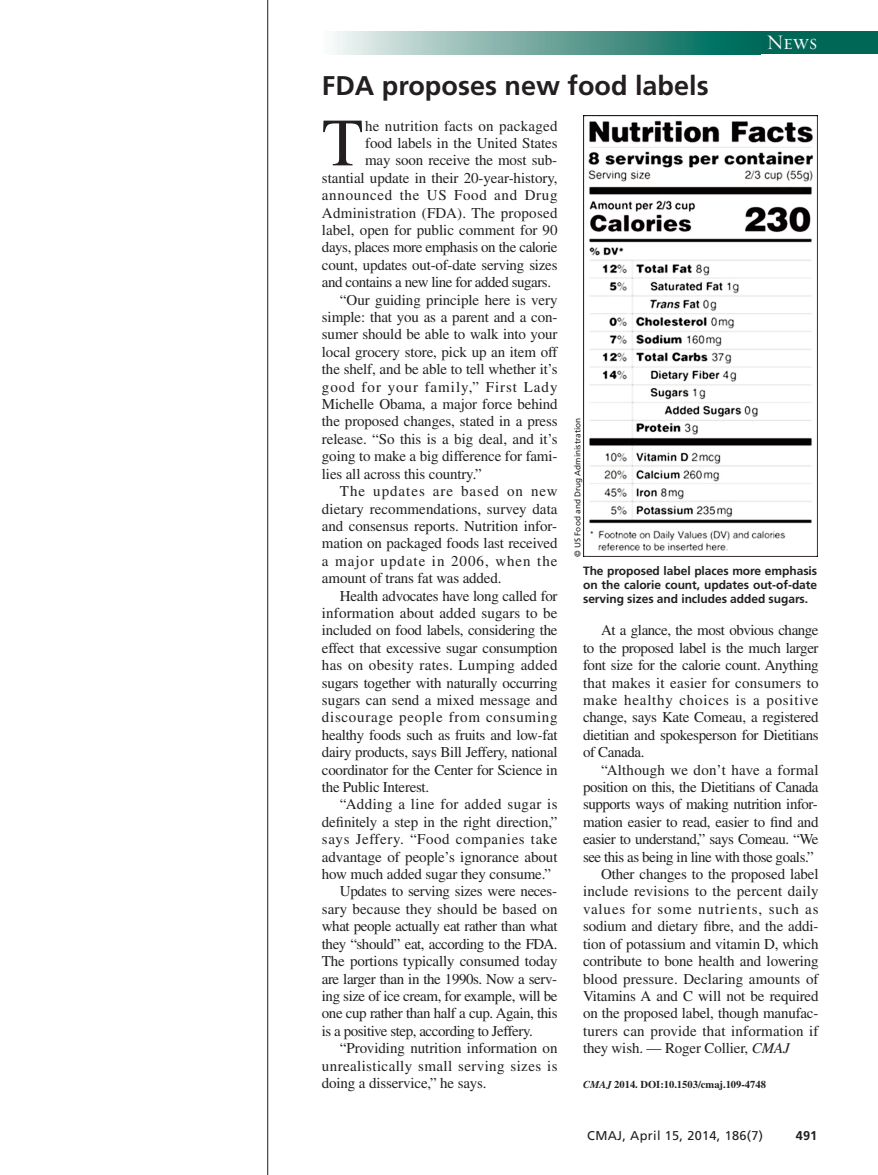
<style>
.page{position:relative;width:878px;height:1175px;background:#fff}
.page>*{position:absolute;margin:0;border:0;box-sizing:border-box;transform-origin:0 0}
.t1{font:67.5px "Times LT Std";color:#231f20}
.t2{font:700 27px "Frutiger LT Std";color:#231f20}
.t3{font:21px "Requiem Display HTF Small Caps";color:#fff}
.t4{font:15px/17.4px "Times LT Std";letter-spacing:-.01em;color:#231f20;text-align:justify}
.t5{font:15px "Times LT Std";letter-spacing:-.03em;color:#231f20}
.t6{font:15px "Times LT Std";letter-spacing:.015em;color:#231f20}
.t7{font:15px "Times LT Std";letter-spacing:.065em;color:#231f20}
.t8{font:15px "Times LT Std";letter-spacing:.01em;color:#231f20}
.t9{font:15px "Times LT Std";letter-spacing:.02em;color:#231f20}
.t10{font:15px "Times LT Std";letter-spacing:.025em;color:#231f20}
.t11{font:15px "Times LT Std";letter-spacing:.045em;color:#231f20}
.t12{font:15px "Times LT Std";letter-spacing:.04em;color:#231f20}
.t13{font:15px "Times LT Std";letter-spacing:.06em;color:#231f20}
.t14{font:12.75px "Frutiger LT Std";letter-spacing:.025em;color:#231f20}
.t15{font:700 12.75px "Frutiger LT Std";color:#231f20}
.t16{font:700 12px/14.2px "Frutiger LT Std";letter-spacing:-.005em;color:#231f20;text-align:justify}
.t17{font:700 10.5px "Times LT Std";color:#231f20}
.t18{font:8.25px "Frutiger LT Std";color:#231f20}
.s1{font-style:italic}
</style>
<div class="page">
<div style="left:751px;top:32px;width:127px;height:22px;background:#006756"></div>
<div style="left:322px;top:32px;width:438px;height:22px;background:linear-gradient(to right,#f5f3f2,#006250)"></div>
<hr style="left:267px;top:0;width:1px;height:1174px;background:#231f20">
<img style="left:583px;top:115px;width:234px;height:441px">
<h2 class="t2" style="left:322px;top:75px;width:388px">FDA proposes new food labels</h2>
<h3 class="t3" style="left:766px;top:30px;width:52px">News</h3>
<h1 class="t1" style="left:322px;top:119px;width:43px">T</h1>
<p class="t6" style="left:365px;top:120px;width:194px">he nutrition facts on packaged</p>
<p class="t4" style="left:365px;top:136px;width:194px">food labels in the United States</p>
<p class="t4" style="left:365px;top:153px;width:193px">may soon receive the most sub-</p>
<p class="t4" style="left:322px;top:171px;width:237px">stantial update in their 20-year-history,</p>
<p class="t11" style="left:322px;top:190px;width:237px">announced the US Food and Drug</p>
<p class="t9" style="left:322px;top:207px;width:237px">Administration (FDA). The proposed</p>
<p class="t4" style="left:322px;top:223px;width:237px">label, open for public comment for 90</p>
<p class="t5" style="left:322px;top:242px;width:237px">days, places more emphasis on the calorie</p>
<p class="t4" style="left:322px;top:258px;width:237px">count, updates out-of-date serving sizes</p>
<p class="t5" style="left:322px;top:277px;width:230px">and contains a new line for added sugars.</p>
<p class="t4" style="left:340px;top:292px;width:219px">“Our guiding principle here is very</p>
<p class="t4" style="left:322px;top:310px;width:237px">simple: that you as a parent and a con-</p>
<p class="t4" style="left:322px;top:327px;width:237px">sumer should be able to walk into your</p>
<p class="t4" style="left:322px;top:345px;width:237px">local grocery store, pick up an item off</p>
<p class="t4" style="left:322px;top:362px;width:237px">the shelf, and be able to tell whether it’s</p>
<p class="t7" style="left:322px;top:381px;width:237px">good for your family,” First Lady</p>
<p class="t4" style="left:322px;top:397px;width:237px">Michelle Obama, a major force behind</p>
<p class="t4" style="left:322px;top:414px;width:237px">the proposed changes, stated in a press</p>
<p class="t4" style="left:322px;top:432px;width:237px">release. “So this is a big deal, and it’s</p>
<p class="t4" style="left:322px;top:449px;width:237px">going to make a big difference for fami-</p>
<p class="t4" style="left:322px;top:466px;width:161px">lies all across this country.”</p>
<p class="t7" style="left:340px;top:486px;width:219px">The updates are based on new</p>
<p class="t4" style="left:322px;top:501px;width:237px">dietary recommendations, survey data</p>
<p class="t4" style="left:322px;top:519px;width:237px">and consensus reports. Nutrition infor-</p>
<p class="t4" style="left:322px;top:536px;width:237px">mation on packaged foods last received</p>
<p class="t7" style="left:322px;top:555px;width:237px">a major update in 2006, when the</p>
<p class="t4" style="left:322px;top:571px;width:181px">amount of trans fat was added.</p>
<p class="t4" style="left:340px;top:588px;width:219px">Health advocates have long called for</p>
<p class="t8" style="left:322px;top:607px;width:237px">information about added sugars to be</p>
<p class="t4" style="left:322px;top:623px;width:237px">included on food labels, considering the</p>
<p class="t4" style="left:322px;top:640px;width:237px">effect that excessive sugar consumption</p>
<p class="t9" style="left:322px;top:660px;width:237px">has on obesity rates. Lumping added</p>
<p class="t4" style="left:322px;top:675px;width:237px">sugars together with naturally occurring</p>
<p class="t4" style="left:322px;top:693px;width:237px">sugars can send a mixed message and</p>
<p class="t11" style="left:322px;top:712px;width:237px">discourage people from consuming</p>
<p class="t4" style="left:322px;top:727px;width:237px">healthy foods such as fruits and low-fat</p>
<p class="t4" style="left:322px;top:745px;width:237px">dairy products, says Bill Jeffery, national</p>
<p class="t4" style="left:322px;top:762px;width:237px">coordinator for the Center for Science in</p>
<p class="t4" style="left:322px;top:780px;width:109px">the Public Interest.</p>
<p class="t10" style="left:340px;top:799px;width:219px">“Adding a line for added sugar is</p>
<p class="t4" style="left:322px;top:814px;width:237px">definitely a step in the right direction,”</p>
<p class="t12" style="left:322px;top:834px;width:237px">says Jeffery. “Food companies take</p>
<p class="t4" style="left:322px;top:849px;width:237px">advantage of people’s ignorance about</p>
<p class="t4" style="left:322px;top:867px;width:230px">how much added sugar they consume.”</p>
<p class="t4" style="left:340px;top:884px;width:219px">Updates to serving sizes were neces-</p>
<p class="t4" style="left:322px;top:901px;width:237px">sary because they should be based on</p>
<p class="t5" style="left:322px;top:921px;width:237px">what people actually eat rather than what</p>
<p class="t5" style="left:322px;top:938px;width:237px">they “should” eat, according to the FDA.</p>
<p class="t4" style="left:322px;top:954px;width:237px">The portions typically consumed today</p>
<p class="t5" style="left:322px;top:973px;width:237px">are larger than in the 1990s. Now a serv-</p>
<p class="t5" style="left:322px;top:990px;width:237px">ing size of ice cream, for example, will be</p>
<p class="t5" style="left:322px;top:1008px;width:237px">one cup rather than half a cup. Again, this</p>
<p class="t5" style="left:322px;top:1025px;width:212px">is a positive step, according to Jeffery.</p>
<p class="t4" style="left:340px;top:1041px;width:219px">“Providing nutrition information on</p>
<p class="t10" style="left:322px;top:1060px;width:237px">unrealistically small serving sizes is</p>
<p class="t4" style="left:322px;top:1075px;width:166px">doing a disservice,” he says.</p>
<p class="t18" style="left:574px;top:557px;width:141px;rotate:-90deg">© US Food and Drug Administration</p>
<p class="t16" style="left:583px;top:564px;width:235px">The proposed label places more emphasis on the calorie count, updates out-of-date serving sizes and includes added sugars.</p>
<p class="t4" style="left:583px;top:623px;width:237px;text-indent:18px">At a glance, the most obvious change to the proposed label is the much larger font size for the calorie count. Anything that makes it easier for consumers to make healthy choices is a positive change, says Kate Comeau, a registered dietitian and spokesperson for Dietitians of Canada.</p>
<p class="t6" style="left:601px;top:764px;width:219px">“Although we don’t have a formal</p>
<p class="t5" style="left:583px;top:781px;width:237px">position on this, the Dietitians of Canada</p>
<p class="t5" style="left:583px;top:799px;width:236px">supports ways of making nutrition infor-</p>
<p class="t4" style="left:583px;top:814px;width:237px">mation easier to read, easier to find and</p>
<p class="t5" style="left:583px;top:834px;width:237px">easier to understand,” says Comeau. “We</p>
<p class="t5" style="left:583px;top:851px;width:232px">see this as being in line with those goals.”</p>
<p class="t4" style="left:601px;top:867px;width:219px">Other changes to the proposed label</p>
<p class="t6" style="left:583px;top:886px;width:237px">include revisions to the percent daily</p>
<p class="t13" style="left:583px;top:903px;width:237px">values for some nutrients, such as</p>
<p class="t4" style="left:583px;top:919px;width:237px">sodium and dietary fibre, and the addi-</p>
<p class="t4" style="left:583px;top:936px;width:237px">tion of potassium and vitamin D, which</p>
<p class="t4" style="left:583px;top:954px;width:237px">contribute to bone health and lowering</p>
<p class="t4" style="left:583px;top:971px;width:237px">blood pressure. Declaring amounts of</p>
<p class="t4" style="left:583px;top:988px;width:237px">Vitamins A and C will not be required</p>
<p class="t4" style="left:583px;top:1006px;width:237px">on the proposed label, though manufac-</p>
<p class="t8" style="left:583px;top:1025px;width:237px">turers can provide that information if</p>
<p class="t4" style="left:583px;top:1041px;width:208px">they wish. — Roger Collier, <span class="s1">CMAJ</span></p>
<p class="t17" style="left:583px;top:1080px;width:184px"><span class="s1">CMAJ</span> 2014. DOI:10.1503/cmaj.109-4748</p>
<p class="t14" style="left:587px;top:1130px;width:177px">CMAJ, April 15, 2014, 186(7)</p>
<p class="t15" style="left:795px;top:1130px;width:23px">491</p>
</div>
